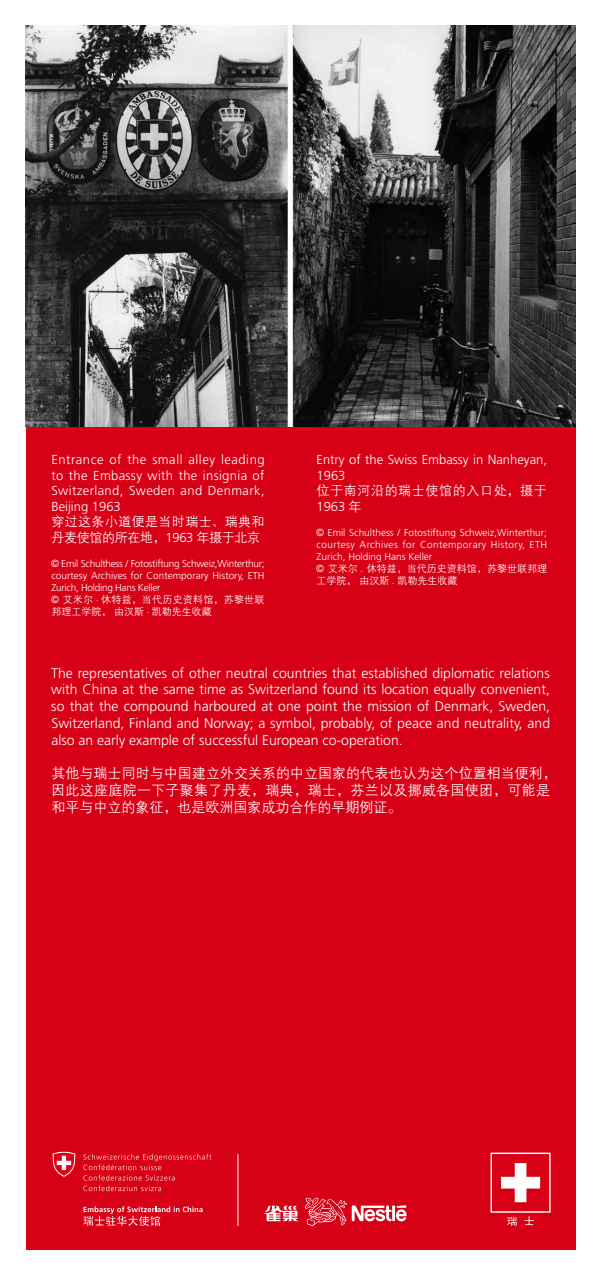
<style>
.page{position:relative;width:601px;height:1276px;background:#fff}
.page>*{position:absolute;margin:0;border:0;box-sizing:border-box;transform-origin:0 0}
.t1{font:300 14px/16.8px "Frutiger";color:#fff;text-align:justify}
.t2{font:14px/16.8px "FZZDXJW GB1 0";letter-spacing:.005em;color:#fff}
.t3{font:300 13px/15.6px "Frutiger";color:#fff;text-align:justify}
.t4{font:13px/15.6px "FZZDXJW GB1 0";letter-spacing:.03em;color:#fff}
.t5{font:13px "FZZDXJW GB1 0";letter-spacing:.05em;color:#fff}
.t6{font:300 10px/12px "Frutiger";letter-spacing:.005em;color:#fff;text-align:justify}
.t7{font:10px/12px "FZZDXJW GB1 0";letter-spacing:.025em;color:#fff}
.t8{font:10px/12px "FZZDXJW GB1 0";color:#fff}
.s1{font-family:"Frutiger";font-weight:300}
.s2{font-family:"Arial";font-weight:400}
.s3{font-family:"Arial"}
.s4{font-family:"FZZDXJW GB1 0";font-weight:400}
</style>
<div class="page">
<div style="left:26px;top:26px;width:549px;height:1224px;background:#d70016"></div>
<svg style="left:83px;top:1153px;width:128px;height:38px"></svg>
<svg style="left:53px;top:1152px;width:23px;height:24px"></svg>
<svg style="left:83px;top:1206px;width:120px;height:20px"></svg>
<div style="left:490px;top:1152px;width:61px;height:60px;border:1px solid #fff"></div>
<svg style="left:501px;top:1163px;width:39px;height:39px"></svg>
<svg style="left:507px;top:1216px;width:10px;height:10px"></svg>
<svg style="left:524px;top:1216px;width:10px;height:9px"></svg>
<hr style="left:238px;top:1154px;width:1px;height:72px;background:#fff">
<svg style="left:264px;top:1205px;width:34px;height:16px"></svg>
<svg style="left:304px;top:1197px;width:103px;height:29px"></svg>
<img style="left:26px;top:26px;width:549px;height:400px">
<p class="t3" style="left:51px;top:452px;width:215px">Entrance of the small alley leading to the Embassy with the insignia of Switzerland, Sweden and Denmark, Beijing 1963</p>
<p class="t4" style="left:51px;top:514px;width:215px">穿过这条小道便是当时瑞士、瑞典和丹麦使馆的所在地，<span class="s1">1963</span> 年摄于北京</p>
<p class="t6" style="left:51px;top:557px;width:215px"><span class="s2">©</span> Emil Schulthess / Fotostiftung Schweiz,Winterthur; courtesy Archives for Contemporary History, ETH Zurich, Holding Hans Keller</p>
<p class="t7" style="left:51px;top:594px;width:215px"><span class="s3">©</span> 艾米尔 <sup>.</sup> 休特兹，当代历史资料馆，苏黎世联邦理工学院，由汉斯 <sup>.</sup> 凯勒先生收藏</p>
<p class="t3" style="left:317px;top:452px;width:232px">Entry of the Swiss Embassy in Nanheyan,<br>1963</p>
<p class="t5" style="left:317px;top:484px;width:232px">位于南河沿的瑞士使馆的入口处，摄于</p>
<p class="t3" style="left:316px;top:498px;width:47px">1963 <span class="s4">年</span></p>
<p class="t6" style="left:317px;top:526px;width:232px"><span class="s2">©</span> Emil Schulthess / Fotostiftung Schweiz,Winterthur; courtesy Archives for Contemporary History, ETH Zurich, Holding Hans Keller</p>
<p class="t8" style="left:317px;top:563px;width:232px"><span class="s3">©</span> 艾米尔 <span class="s1">.</span> 休特兹，当代历史资料馆，苏黎世联邦理工学院，由汉斯 <span class="s1">.</span> 凯勒先生收藏</p>
<p class="t1" style="left:51px;top:664px;width:500px">The representatives of other neutral countries that established diplomatic relations with China at the same time as Switzerland found its location equally convenient, so that the compound harboured at one point the mission of Denmark, Sweden, Switzerland, Finland and Norway; a symbol, probably, of peace and neutrality, and also an early example of successful European co-operation.</p>
<p class="t2" style="left:51px;top:765px;width:507px">其他与瑞士同时与中国建立外交关系的中立国家的代表也认为这个位置相当便利，因此这座庭院一下子聚集了丹麦，瑞典，瑞士，芬兰以及挪威各国使团，可能是和平与中立的象征，也是欧洲国家成功合作的早期例证。</p>
</div>
